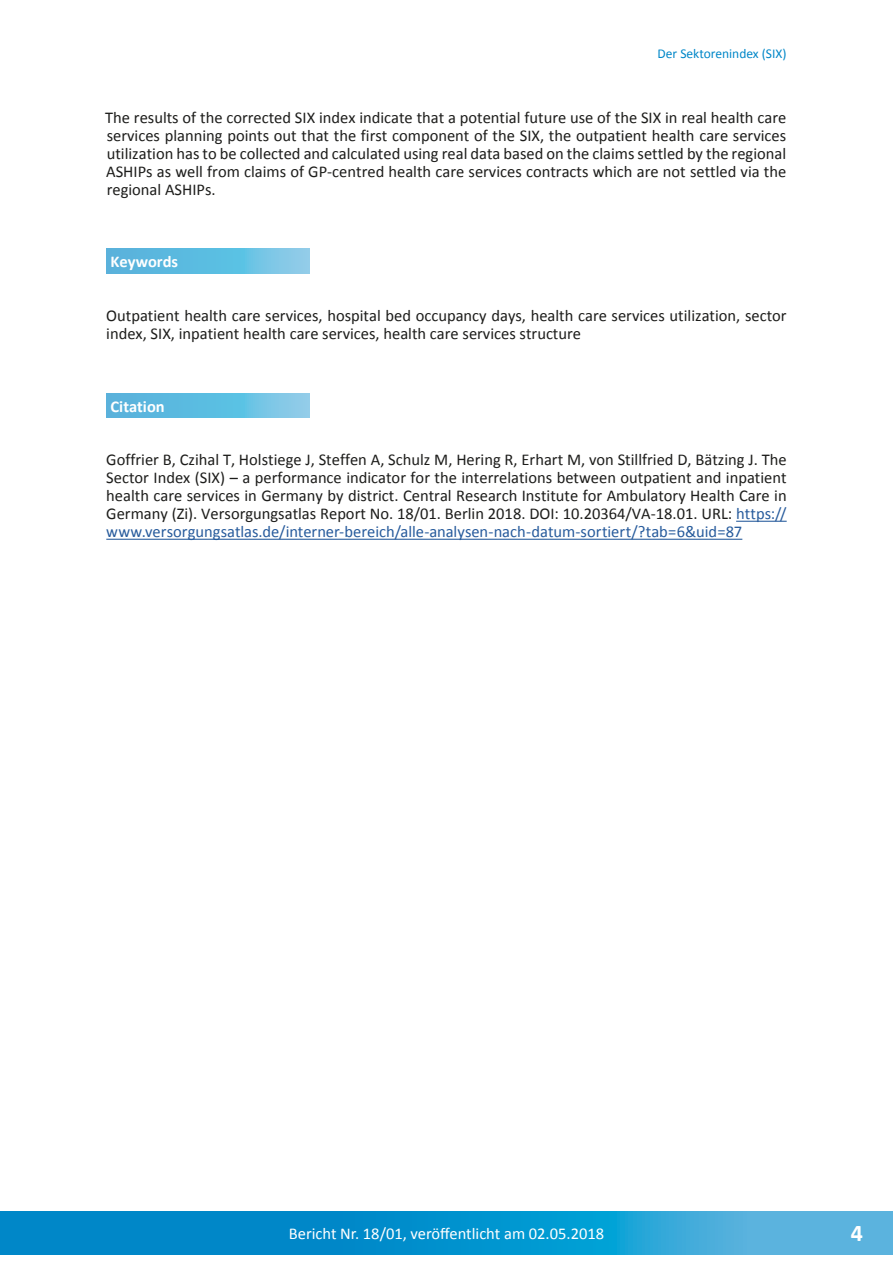
<style>
.page{position:relative;width:893px;height:1263px;background:#fff}
.page>*{position:absolute;margin:0;border:0;box-sizing:border-box;transform-origin:0 0}
.t1{font:700 24px "Calibri";color:#fff}
.t2{font:16.5px/18px "Calibri";color:#1d1d1b;text-align:justify}
.t3{font:16.5px "Calibri";color:#fff}
.t4{font:700 16.5px "Calibri";color:#fff}
.t5{font:13.5px "Calibri";color:#0087c8}
.s1{color:#275b9c}
</style>
<div class="page">
<svg style="left:0;top:1212px;width:893px;height:42px;background:#1797d0"></svg>
<hr style="left:736px;top:521px;width:51px;height:1px;background:#275b9c">
<hr style="left:106px;top:539px;width:636px;height:1px;background:#275b9c">
<svg style="left:106px;top:249px;width:203px;height:24px;background:#65bee1"></svg>
<svg style="left:106px;top:393px;width:203px;height:25px;background:#65bee1"></svg>
<p class="t5" style="left:658px;top:45px;width:131px">Der Sektorenindex (SIX)</p>
<p class="t2" style="left:105px;top:109px;width:683px">The results of the corrected SIX index indicate that a potential future use of the SIX in real health care services planning points out that the first component of the SIX, the outpatient health care services utilization has to be collected and calculated using real data based on the claims settled by the regional ASHIPs as well from claims of GP-centred health care services contracts which are not settled via the regional ASHIPs.</p>
<p class="t4" style="left:111px;top:251px;width:69px">Keywords</p>
<p class="t2" style="left:106px;top:307px;width:682px">Outpatient health care services, hospital bed occupancy days, health care services utilization, sector index, SIX, inpatient health care services, health care services structure</p>
<p class="t4" style="left:111px;top:396px;width:56px">Citation</p>
<p class="t2" style="left:106px;top:451px;width:682px">Goffrier B, Czihal T, Holstiege J, Steffen A, Schulz M, Hering R, Erhart M, von Stillfried D, Bätzing J. The Sector Index (SIX) – a performance indicator for the interrelations between outpatient and inpatient health care services in Germany by district. Central Research Institute for Ambulatory Health Care in Germany (Zi). Versorgungsatlas Report No. 18/01. Berlin 2018. DOI: 10.20364/VA-18.01. URL: <span class="s1">https:// www.versorgungsatlas.de/interner-bereich/alle-analysen-nach-datum-sortiert/?tab=6&amp;uid=87</span></p>
<p class="t3" style="left:289px;top:1223px;width:317px">Bericht Nr. 18/01, veröffentlicht am 02.05.2018</p>
<h1 class="t1" style="left:851px;top:1218px;width:14px">4</h1>
</div>
